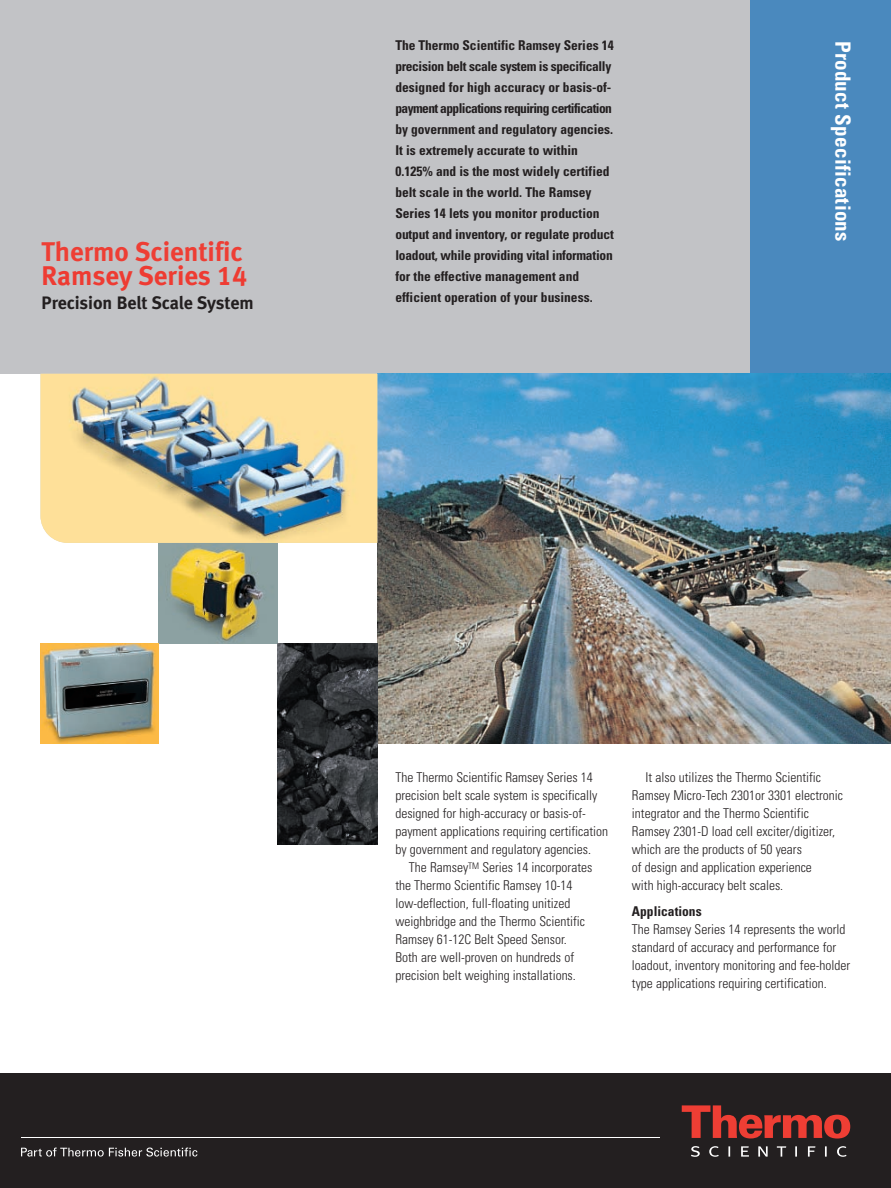
<style>
.page{position:relative;width:891px;height:1188px;background:#fff}
.page>*{position:absolute;margin:0;border:0;box-sizing:border-box;transform-origin:0 0}
.t1{font:27px "Meta Bold LF";color:#ee3e34}
.t2{font:27px "Meta Bold LF";color:#ee3b32}
.t3{font:700 condensed 21px "Univers";letter-spacing:.015em;color:#fff}
.t4{font:18px "Meta Bold LF";letter-spacing:-.005em;color:#231f20}
.t5{font:300 condensed 13.5px/18px "Univers";color:#231f20}
.t6{font:700 condensed 13.5px/21px "Univers";letter-spacing:-.005em;color:#231f20}
</style>
<div class="page">
<div style="left:0;top:0;width:750px;height:374px;background:#c2c3c6"></div>
<div style="left:750px;top:0;width:141px;height:374px;background:#4a89be"></div>
<img style="left:377px;top:374px;width:514px;height:370px">
<img style="left:159px;top:543px;width:118px;height:100px">
<img style="left:40px;top:643px;width:119px;height:101px">
<div style="left:0;top:1073px;width:891px;height:115px;background:#231f20"></div>
<svg style="left:21px;top:1148px;width:176px;height:9px"></svg>
<svg style="left:682px;top:1105px;width:168px;height:34px"></svg>
<svg style="left:691px;top:1146px;width:156px;height:11px"></svg>
<hr style="left:21px;top:1137px;width:638px;height:1px;background:#fff">
<img style="left:40px;top:374px;width:337px;height:169px">
<img style="left:277px;top:643px;width:100px;height:202px">
<h1 class="t1" style="left:42px;top:243px;width:203px">Thermo Scientific</h1>
<h1 class="t2" style="left:42px;top:267px;width:207px">Ramsey Series 14</h1>
<h3 class="t4" style="left:42px;top:297px;width:214px">Precision Belt Scale System</h3>
<p class="t6" style="left:395px;top:36px;width:220px">The Thermo Scientific Ramsey Series 14 precision belt scale system is specifically designed for high accuracy or basis-of&shy;payment applications requiring certification by government and regulatory agencies.<br>It is extremely accurate to within 0.125% and is the most widely certified belt scale in the world. The Ramsey Series 14 lets you monitor production output and inventory, or regulate product loadout, while providing vital information for the effective management and efficient operation of your business.</p>
<h2 class="t3" style="left:851px;top:41px;width:203px;rotate:90deg">Product Specifications</h2>
<p class="t5" style="left:395px;top:769px;width:214px">The Thermo Scientific Ramsey Series 14 precision belt scale system is specifically designed for high-accuracy or basis-of&shy;payment applications requiring certification by government and regulatory agencies.</p>
<p class="t5" style="left:395px;top:859px;width:198px;text-indent:13px">The Ramsey<sup>TM</sup> Series 14 incorporates the Thermo Scientific Ramsey 10-14 low-deflection, full-floating unitized weighbridge and the Thermo Scientific Ramsey 61-12C Belt Speed Sensor.<br>Both are well-proven on hundreds of precision belt weighing installations.</p>
<p class="t5" style="left:632px;top:769px;width:213px;text-indent:14px">It also utilizes the Thermo Scientific Ramsey Micro-Tech 2301or 3301 electronic integrator and the Thermo Scientific Ramsey 2301-D load cell exciter/digitizer, which are the products of 50 years<br>of design and application experience<br>with high-accuracy belt scales.</p>
<p class="t6" style="left:632px;top:902px;width:71px">Applications</p>
<p class="t5" style="left:632px;top:922px;width:220px">The Ramsey Series 14 represents the world standard of accuracy and performance for loadout, inventory monitoring and fee-holder type applications requiring certification.</p>
</div>
